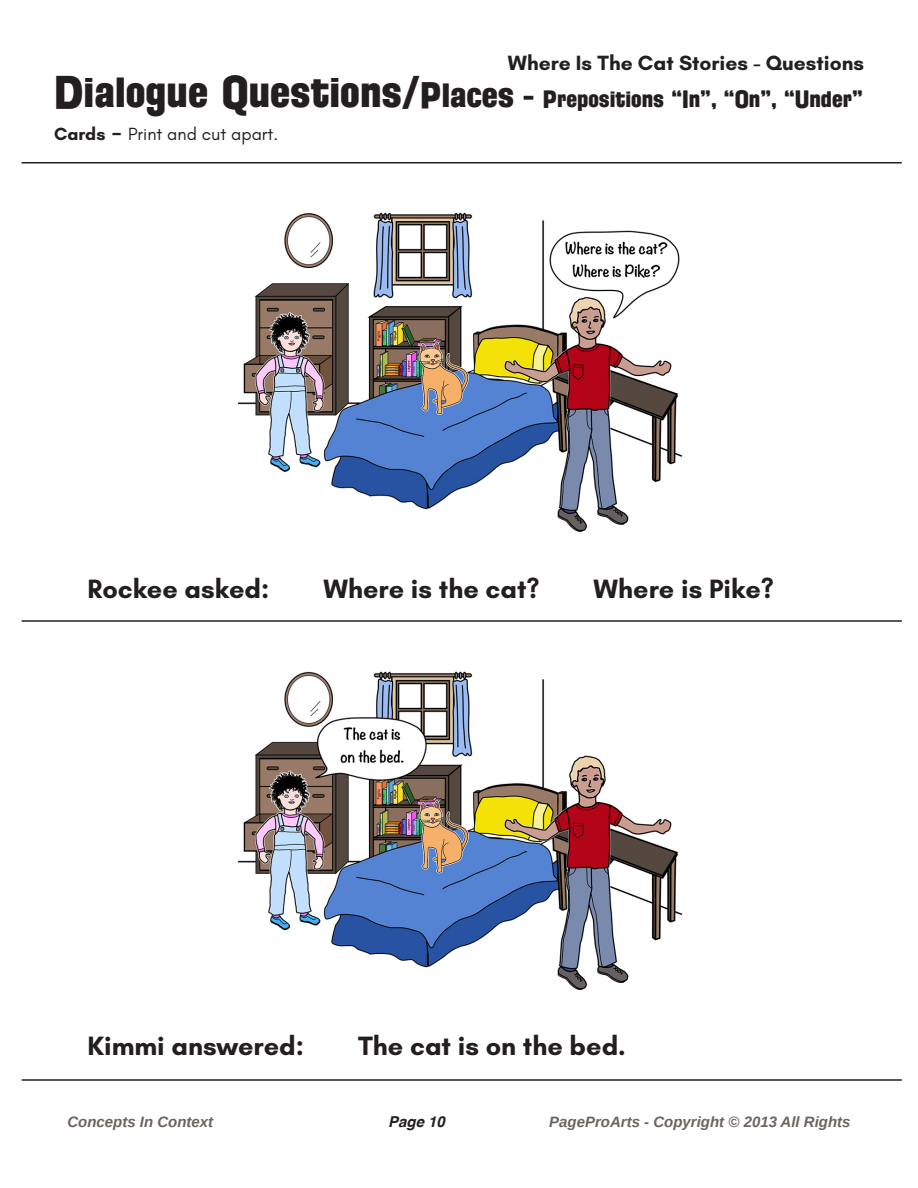
<style>
.page{position:relative;width:918px;height:1188px;background:#fff}
.page>*{position:absolute;margin:0;border:0;box-sizing:border-box;transform-origin:0 0}
.t1{font:700 27px "Glacial Indifference";color:#231f20}
.t2{font:24px "Florida Project Phase One";color:#231f20}
.t3{font:700 21px "Glacial Indifference";color:#231f20}
.t4{font:18px "Glacial Indifference";color:#231f20}
.t5{font:italic 700 15px "Liberation Sans";color:#6b6360}
.t6{font:italic 700 15px "Helvetica";color:#231f20}
.s1{font-size:45px}
.s2{font-size:36px}
.s3{font-size:27px}
.s4{font-weight:700}
.s5{font-weight:700;font-size:27px}
</style>
<div class="page">
<img style="left:238px;top:671px;width:445px;height:319px">
<img style="left:238px;top:212px;width:445px;height:320px">
<hr style="left:22px;top:620px;width:880px;height:2px;background:#231f20">
<hr style="left:22px;top:162px;width:880px;height:2px;background:#231f20">
<hr style="left:22px;top:1079px;width:880px;height:2px;background:#231f20">
<p class="t3" style="left:508px;top:50px;width:358px">Where Is The Cat Stories - Questions</p>
<p class="t2" style="left:54px;top:83px;width:810px"><span class="s1">Dialogue Questions/</span><span class="s2">Places</span> <span class="s3">-</span> Prepositions “In”, “On”, “Under”</p>
<p class="t4" style="left:54px;top:124px;width:226px"><span class="s4">Cards</span> <span class="s5">-</span> Print and cut apart.</p>
<p class="t1" style="left:87px;top:572px;width:183px">Rockee asked:</p>
<p class="t1" style="left:323px;top:572px;width:218px">Where is the cat?</p>
<p class="t1" style="left:594px;top:572px;width:182px">Where is Pike?</p>
<p class="t1" style="left:87px;top:1029px;width:218px">Kimmi answered:</p>
<p class="t1" style="left:358px;top:1029px;width:269px">The cat is on the bed.</p>
<p class="t5" style="left:67px;top:1112px;width:147px">Concepts In Context</p>
<p class="t6" style="left:388px;top:1109px;width:58px">Page 10</p>
<p class="t5" style="left:549px;top:1112px;width:303px">PageProArts - Copyright © 2013 All Rights</p>
</div>
